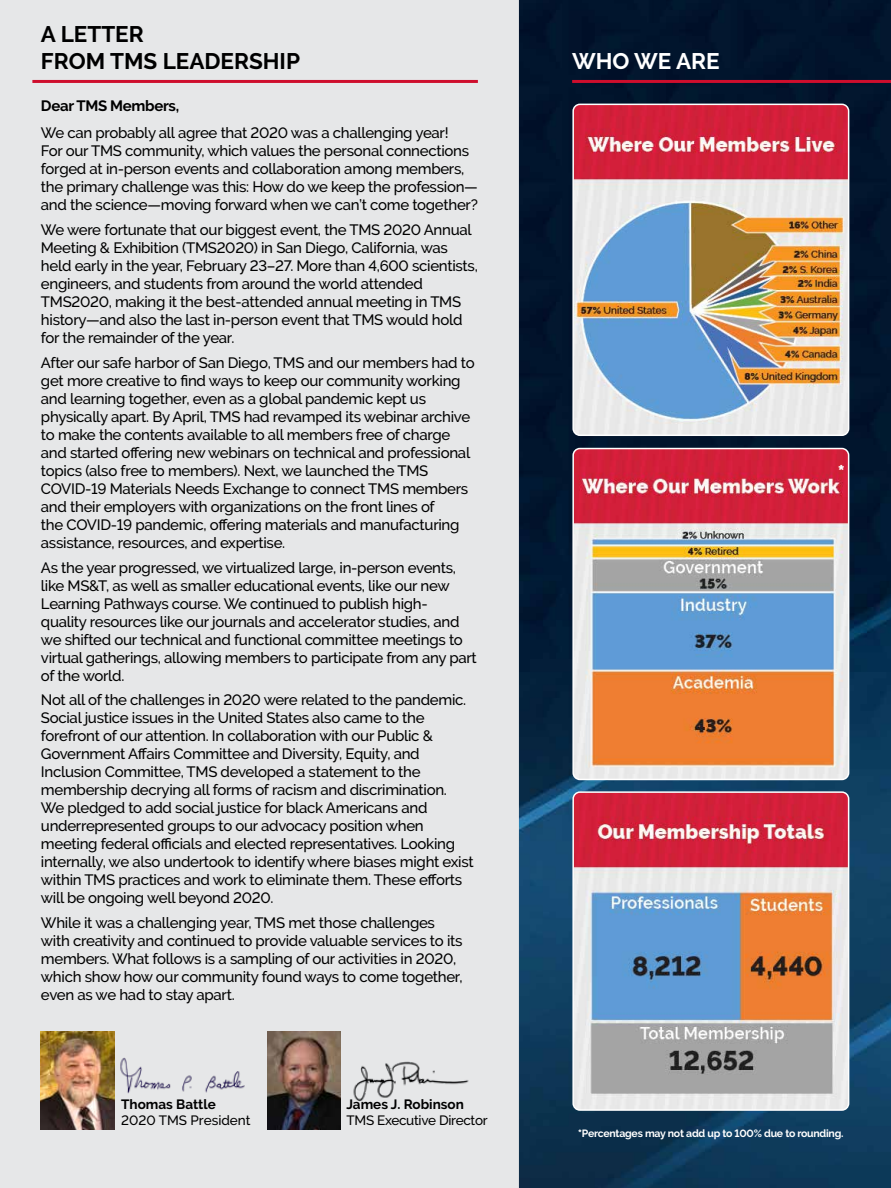
<style>
.page{position:relative;width:891px;height:1188px;background:#fff}
.page>*{position:absolute;margin:0;border:0;box-sizing:border-box;transform-origin:0 0}
.t1{font:700 22.5px/27px "Raleway";color:#000}
.t2{font:700 22.5px "Raleway";color:#fff}
.t3{font:900 19.5px "Raleway";color:#fff}
.t4{font:500 15px/18px "Raleway";letter-spacing:-.02em;color:#000}
.t5{font:700 15px "Raleway";letter-spacing:-.02em;color:#000}
.t6{font:700 13.5px "Raleway";color:#000}
.t7{font:500 13.5px "Raleway";letter-spacing:-.02em;color:#000}
.t8{font:500 13.5px "Raleway";color:#000}
.t9{font:700 10.5px "Raleway";letter-spacing:-.02em;color:#fff}
.s1{font-weight:900}
</style>
<div class="page">
<div style="left:0;top:0;width:519px;height:1188px;background:#e6e7e8"></div>
<hr style="left:32px;top:80px;width:446px;height:3px;background:#ce0e2d">
<img style="left:120px;top:1057px;width:125px;height:37px">
<img style="left:41px;top:1032px;width:74px;height:98px">
<img style="left:267px;top:1032px;width:74px;height:98px">
<img style="left:353px;top:1061px;width:116px;height:41px">
<img style="left:519px;top:0;width:372px;height:1188px">
<hr style="left:572px;top:80px;width:319px;height:3px;background:#ce0e2d">
<img style="left:573px;top:792px;width:276px;height:318px">
<div style="left:572px;top:791px;width:277px;height:320px;border:2px solid #fff;border-radius:7px"></div>
<img style="left:573px;top:105px;width:276px;height:330px">
<div style="left:572px;top:104px;width:277px;height:332px;border:2px solid #fff;border-radius:7px"></div>
<img style="left:573px;top:449px;width:276px;height:330px">
<div style="left:572px;top:448px;width:277px;height:332px;border:2px solid #fff;border-radius:7px"></div>
<h1 class="t1" style="left:41px;top:21px;width:261px">A LETTER<br>FROM TMS LEADERSHIP</h1>
<p class="t5" style="left:41px;top:98px;width:140px">Dear TMS Members,</p>
<p class="t4" style="left:41px;top:124px;width:438px">We can probably all agree that 2020 was a challenging year!<br>For our TMS community, which values the personal connections forged at in-person events and collaboration among members, the primary challenge was this: How do we keep the profession— and the science—moving forward when we can’t come together?</p>
<p class="t4" style="left:41px;top:221px;width:438px">We were fortunate that our biggest event, the TMS 2020 Annual Meeting &amp; Exhibition (TMS2020) in San Diego, California, was held early in the year, February 23–27. More than 4,600 scientists, engineers, and students from around the world attended TMS2020, making it the best-attended annual meeting in TMS history—and also the last in-person event that TMS would hold for the remainder of the year.</p>
<p class="t4" style="left:41px;top:354px;width:435px">After our safe harbor of San Diego, TMS and our members had to get more creative to find ways to keep our community working and learning together, even as a global pandemic kept us physically apart. By April, TMS had revamped its webinar archive to make the contents available to all members free of charge and started offering new webinars on technical and professional topics (also free to members). Next, we launched the TMS COVID-19 Materials Needs Exchange to connect TMS members and their employers with organizations on the front lines of<br>the COVID-19 pandemic, offering materials and manufacturing assistance, resources, and expertise.</p>
<p class="t4" style="left:41px;top:558px;width:437px">As the year progressed, we virtualized large, in-person events, like MS&amp;T, as well as smaller educational events, like our new Learning Pathways course. We continued to publish high&shy;quality resources like our journals and accelerator studies, and we shifted our technical and functional committee meetings to virtual gatherings, allowing members to participate from any part of the world.</p>
<p class="t4" style="left:41px;top:691px;width:434px">Not all of the challenges in 2020 were related to the pandemic.<br>Social justice issues in the United States also came to the forefront of our attention. In collaboration with our Public &amp; Government Affairs Committee and Diversity, Equity, and Inclusion Committee, TMS developed a statement to the membership decrying all forms of racism and discrimination.<br>We pledged to add social justice for black Americans and underrepresented groups to our advocacy position when meeting federal officials and elected representatives. Looking internally, we also undertook to identify where biases might exist within TMS practices and work to eliminate them. These efforts will be ongoing well beyond 2020.</p>
<p class="t4" style="left:41px;top:914px;width:423px">While it was a challenging year, TMS met those challenges with creativity and continued to provide valuable services to its members. What follows is a sampling of our activities in 2020, which show how our community found ways to come together, even as we had to stay apart.</p>
<p class="t6" style="left:121px;top:1096px;width:96px">Thomas Battle</p>
<p class="t8" style="left:121px;top:1112px;width:131px">2020 TMS President</p>
<p class="t6" style="left:346px;top:1096px;width:119px">James J. Robinson</p>
<p class="t7" style="left:346px;top:1112px;width:143px">TMS Executive Director</p>
<h1 class="t2" style="left:572px;top:48px;width:149px">WHO WE ARE</h1>
<h2 class="t3" style="left:838px;top:461px;width:9px">*</h2>
<p class="t9" style="left:578px;top:1127px;width:267px"><span class="s1">*</span>Percentages may not add up to 100% due to rounding.</p>
</div>
